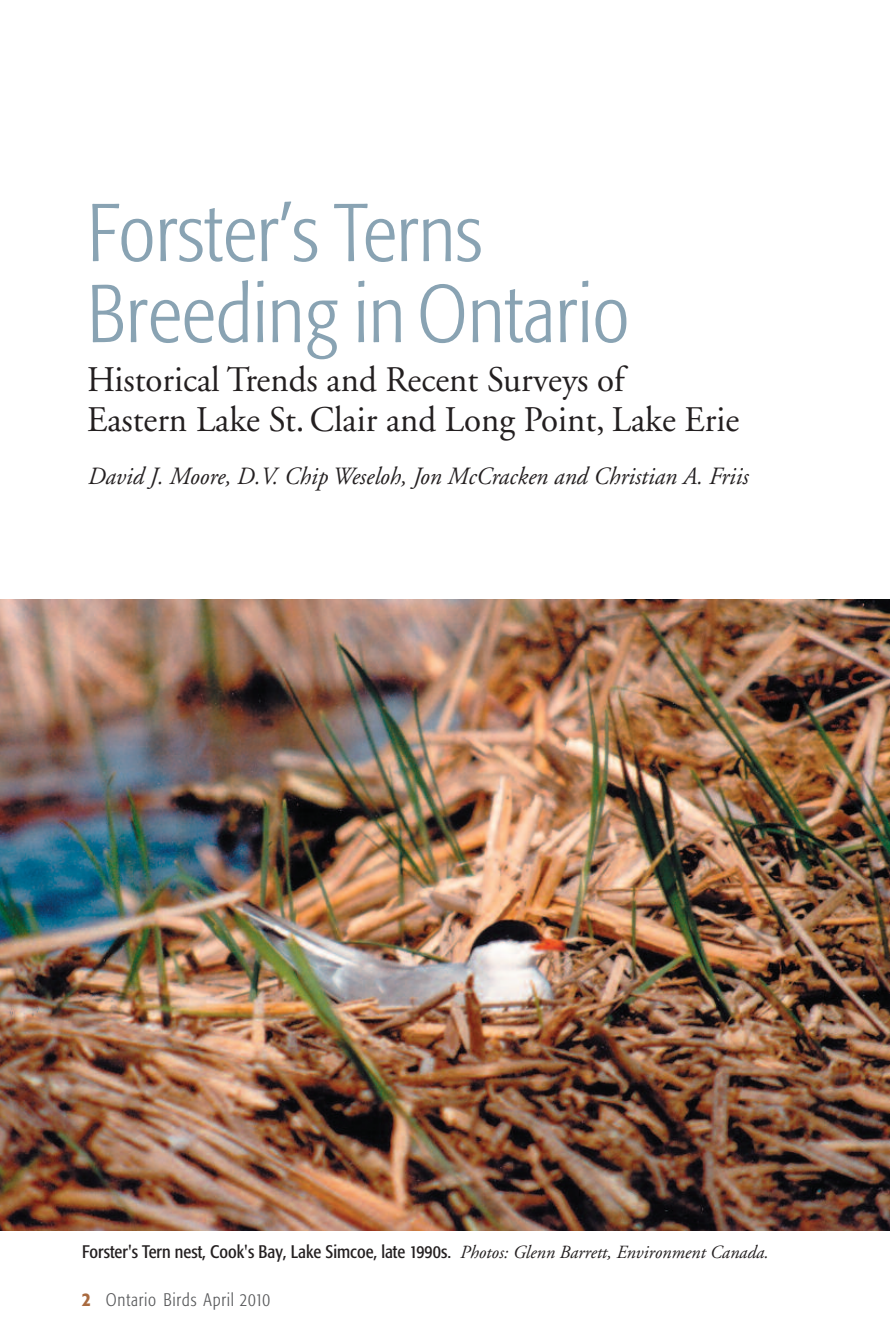
<style>
.page{position:relative;width:891px;height:1337px;background:#fff}
.page>*{position:absolute;margin:0;border:0;box-sizing:border-box;transform-origin:0 0}
.t1{font:300 condensed 81px/81px "Formata";color:#89a3b3}
.t2{font:36px/40.5px "Adobe Garamond";color:#231f20}
.t3{font:italic 24.75px "Adobe Garamond";color:#231f20;scale:.96 1}
.t4{font:condensed 18px "Formata";color:#231f20}
.t5{font:300 condensed 18px "Formata";letter-spacing:.045em;color:#57585a}
.s1{font-family:"Adobe Garamond";font-style:italic;font-stretch:normal;font-size:18.45px}
.s2{font-weight:500;font-size:19.12px;color:#a96a3f}
</style>
<div class="page">
<img style="left:0;top:599px;width:890px;height:631px">
<h1 class="t1" style="left:87px;top:199px;width:544px">Forster’s Terns<br>Breeding inOntario</h1>
<h2 class="t2" style="left:87px;top:362px;width:654px">Historical Trends and Recent Surveys of<br>Eastern Lake St.Clair and Long Point, Lake Erie</h2>
<h3 class="t3" style="left:87px;top:466px;width:690px">David J. Moore, D.V. Chip Weseloh, Jon McCracken and Christian A. Friis</h3>
<p class="t4" style="left:82px;top:1243px;width:688px">Forster's Tern nest, Cook's Bay, Lake Simcoe, late 1990s. <span class="s1">Photos: Glenn Barrett, Environment Canada.</span></p>
<p class="t5" style="left:82px;top:1292px;width:190px"><span class="s2">2</span> Ontario Birds April 2010</p>
</div>
